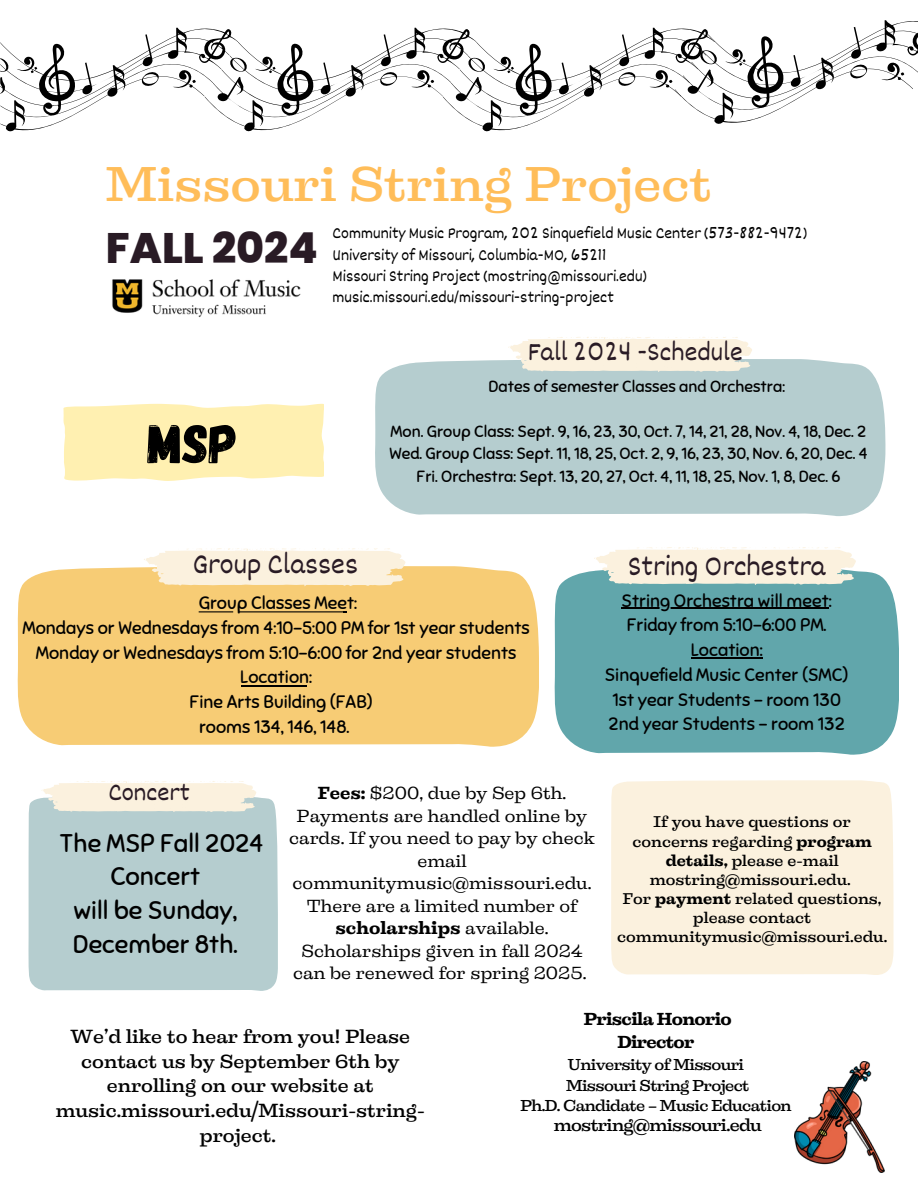
<style>
.page{position:relative;width:918px;height:1188px;background:#fff}
.page>*{position:absolute;margin:0;border:0;box-sizing:border-box;transform-origin:0 0}
.t1{font:55.35px "Gagalin";color:#000}
.t2{font:500 46.2px "Liberteen";color:#ffbd59}
.t3{font:800 42.6px "Poppins";color:#291b25}
.t4{font:29.4px "Dekko";color:#291b25}
.t5{font:27.15px "Dekko";color:#291b25}
.t6{font:25.65px "Dekko";color:#291b25}
.t7{font:25.5px/33.8px "Sniglet";color:#000;text-align:center}
.t8{font:18px/24.8px "Sniglet";color:#000}
.t9{font:500 18px/24.8px "Liberteen";color:#000;text-align:center}
.t10{font:16.65px/22.5px "Liberteen";color:#000;text-align:center}
.t11{font:16.5px/21.3px "Dekko";color:#000}
.t12{font:700 16.5px "Liberteen";letter-spacing:-.04em;color:#000}
.t13{font:500 16.5px "Liberteen";letter-spacing:-.04em;color:#000}
.t14{font:16.2px/22.5px "Sniglet";color:#000;text-align:center}
.t15{font:500 15px "Liberteen";letter-spacing:-.04em;color:#000}
.t16{font:500 14.7px/19.2px "Liberteen";color:#000;text-align:center}
.s1{font-weight:700}
</style>
<div class="page">
<svg style="left:64px;top:404px;width:260px;height:77px;background:#fff0b5"></svg>
<div style="left:29px;top:797px;width:249px;height:194px;background:#b5cdcf"></div>
<svg style="left:41px;top:781px;width:215px;height:31px;background:#f6efdf"></svg>
<div style="left:18px;top:566px;width:521px;height:181px;background:#f7cc75"></div>
<svg style="left:144px;top:548px;width:261px;height:38px"></svg>
<div style="left:375px;top:359px;width:510px;height:157px;background:#b5cdcf"></div>
<svg style="left:508px;top:337px;width:244px;height:35px;background:#f6efe0"></svg>
<div style="left:611px;top:780px;width:282px;height:195px;background:#fbf1de"></div>
<svg style="left:0;top:20px;width:918px;height:112px"></svg>
<div style="left:554px;top:567px;width:345px;height:188px;background:#61a6ab"></div>
<svg style="left:594px;top:547px;width:262px;height:38px"></svg>
<img style="left:795px;top:1061px;width:90px;height:112px">
<hr style="left:241px;top:686px;width:66px;height:1px;background:#000">
<svg style="left:199px;top:611px;width:148px;height:1px"></svg>
<img style="left:112px;top:279px;width:189px;height:39px">
<hr style="left:622px;top:608px;width:207px;height:1px;background:#000">
<hr style="left:691px;top:657px;width:72px;height:1px;background:#000">
<h2 class="t2" style="left:106px;top:151px;width:607px">Missouri String Project</h2>
<p class="t3" style="left:106px;top:218px;width:213px">FALL 2024</p>
<p class="t11" style="left:333px;top:222px;width:476px">Community Music Program, 202 Sinquefield Music Center (573-882-9472)<br>University of Missouri, Columbia-MO, 65211<br>Missouri String Project (mostring@missouri.edu) music.missouri.edu/missouri-string-project</p>
<p class="t1" style="left:148px;top:408px;width:92px">MSP</p>
<p class="t5" style="left:528px;top:335px;width:217px">Fall 2024 -Schedule</p>
<h4 class="t14" style="left:489px;top:375px;width:298px">Dates of semester Classes and Orchestra:</h4>
<p class="t14" style="left:389px;top:420px;width:480px">Mon. Group Class: Sept. 9, 16, 23, 30, Oct. 7, 14, 21, 28, Nov. 4, 18, Dec. 2<br>Wed. Group Class: Sept. 11, 18, 25, Oct. 2, 9, 16, 23, 30, Nov. 6, 20, Dec. 4<br>Fri. Orchestra: Sept. 13, 20, 27, Oct. 4, 11, 18, 25, Nov. 1, 8, Dec. 6</p>
<h1 class="t4" style="left:192px;top:545px;width:167px">Group Classes</h1>
<p class="t8" style="left:199px;top:591px;width:160px">Group Classes Meet:</p>
<p class="t8" style="left:23px;top:616px;width:509px">Mondays or Wednesdays from 4:10-5:00 PM for 1st year students</p>
<p class="t8" style="left:36px;top:640px;width:482px">Monday or Wednesdays from 5:10-6:00 for 2nd year students</p>
<p class="t8" style="left:240px;top:665px;width:73px">Location:</p>
<p class="t8" style="left:190px;top:690px;width:185px">Fine Arts Building (FAB)</p>
<p class="t8" style="left:199px;top:715px;width:152px">rooms 134, 146, 148.</p>
<p class="t4" style="left:628px;top:548px;width:199px">String Orchestra</p>
<h4 class="t8" style="left:622px;top:588px;width:212px">String Orchestra will meet:<br>Friday from 5:10-6:00 PM.</h4>
<p class="t8" style="left:691px;top:638px;width:73px">Location:</p>
<p class="t8" style="left:605px;top:662px;width:245px">Sinquefield Music Center (SMC)<br>1st year Students - room 130<br>2nd year Students – room 132</p>
<h5 class="t6" style="left:108px;top:776px;width:83px">Concert</h5>
<p class="t7" style="left:60px;top:826px;width:205px">The MSP Fall 2024<br>Concert<br>will be Sunday,<br>December 8th.</p>
<p class="t10" style="left:289px;top:782px;width:307px"><span class="s1">Fees:</span> $200, due by Sep 6th.<br>Payments are handled online by cards. If you need to pay by check email communitymusic@missouri.edu.<br>There are a limited number of <span class="s1">scholarships</span> available.<br>Scholarships given in fall 2024 can be renewed for spring 2025.</p>
<p class="t16" style="left:633px;top:812px;width:241px">If you have questions or concerns regarding <span class="s1">program details,</span> please e-mail mostring@missouri.edu.</p>
<p class="t16" style="left:617px;top:889px;width:272px">For <span class="s1">payment</span> related questions, please contact communitymusic@missouri.edu.</p>
<h5 class="t9" style="left:56px;top:1024px;width:371px">We’d like to hear from you! Please contact us by September 6th by enrolling on our website at music.missouri.edu/Missouri-string&shy;project.</h5>
<p class="t12" style="left:584px;top:1007px;width:149px">Priscila Honorio</p>
<p class="t12" style="left:618px;top:1030px;width:78px">Director</p>
<p class="t15" style="left:568px;top:1054px;width:178px">University of Missouri</p>
<p class="t15" style="left:566px;top:1074px;width:185px">Missouri String Project</p>
<h6 class="t15" style="left:520px;top:1094px;width:273px">Ph.D. Candidate – Music Education</h6>
<p class="t13" style="left:554px;top:1113px;width:210px">mostring@missouri.edu</p>
</div>
